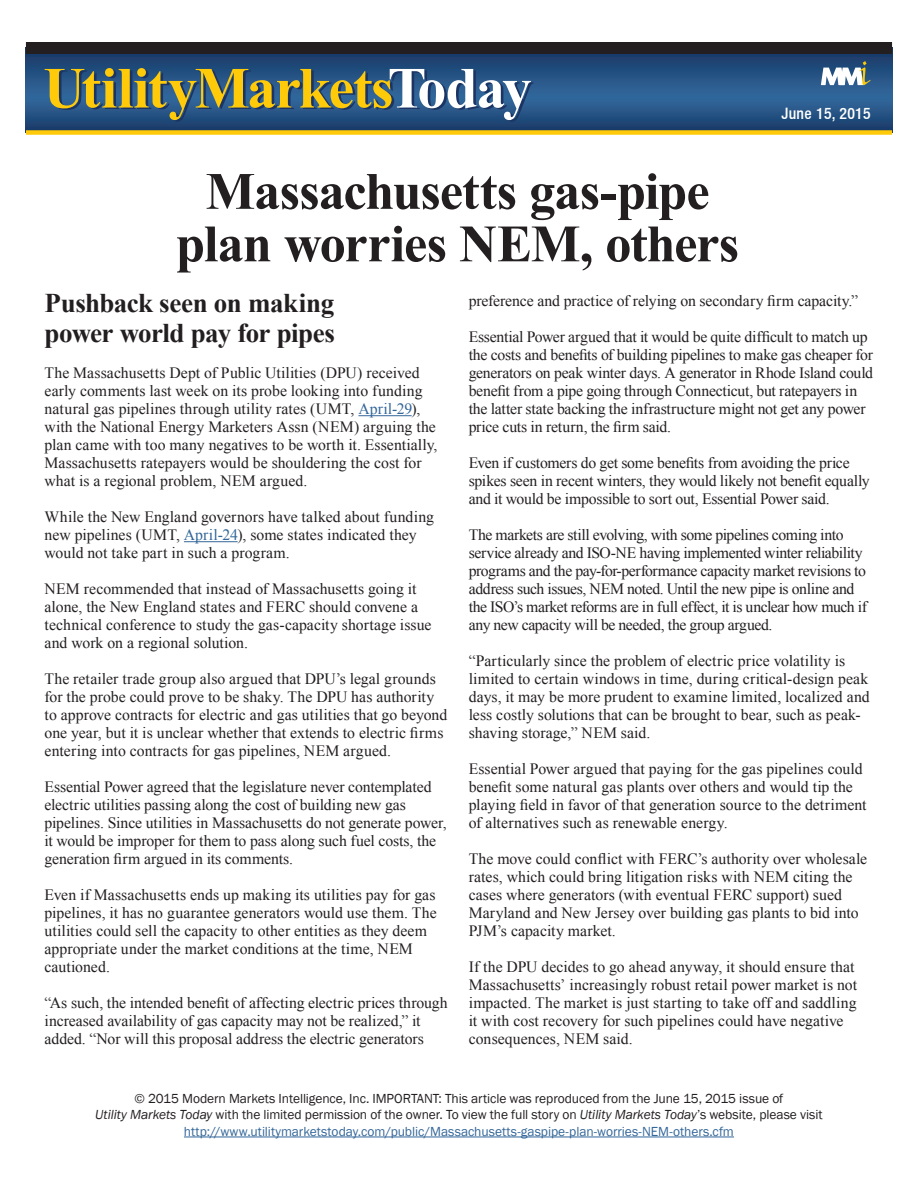
<style>
.page{position:relative;width:918px;height:1188px;background:#fff}
.page>*{position:absolute;margin:0;border:0;box-sizing:border-box;transform-origin:0 0}
.Lead_Head{font:700 52.5px/52.5px "Times New Roman";letter-spacing:-.02em;color:#231f20;text-align:center}
.Lead_subhead{font:700 27px/30px "Times New Roman";letter-spacing:-.02em;color:#231f20}
.Word_import{font:15.75px/18px "Times New Roman";color:#231f20}
.Word_import-2{font:15.75px/18px "Times New Roman";letter-spacing:-.025em;color:#231f20}
.Word_import-3{font:15.75px/18px "Times New Roman";letter-spacing:-.02em;color:#231f20}
.Today_s_Date{font:500 condensed 15.75px "Helvetica Neue LT";letter-spacing:.02em;color:#fff}
.t1{font:13.5px/16.5px "Franklin Gothic";letter-spacing:-.005em;color:#231f20;text-align:center}
.s1{color:#369}
.s2{font-style:italic}
</style>
<div class="page">
<hr style="left:184px;top:1137px;width:550px;height:1px;background:#369">
<hr style="left:358px;top:415px;width:54px;height:1px;background:#369">
<hr style="left:184px;top:541px;width:54px;height:1px;background:#369">
<svg style="left:26px;top:54px;width:866px;height:76px"></svg>
<svg style="left:821px;top:61px;width:49px;height:24px"></svg>
<div style="left:26px;top:130px;width:866px;height:5px;background:#feca0a"></div>
<div style="left:26px;top:42px;width:866px;height:12px;background:#231f20"></div>
<svg style="left:45px;top:68px;width:489px;height:54px"></svg>
<p class="Today_s_Date" style="left:781px;top:104px;width:91px">June 15, 2015</p>
<p class="Lead_Head" style="left:176px;top:164px;width:565px">Massachusetts gas-pipe plan worries NEM, others</p>
<p class="Lead_subhead" style="left:45px;top:287px;width:292px">Pushback seen on making power world pay for pipes</p>
<p class="Word_import" style="left:45px;top:363px;width:395px">The Massachusetts Dept of Public Utilities (DPU) received early comments last week on its probe looking into funding natural gas pipelines through utility rates (UMT, <span class="s1">April-29</span>), with the National Energy Marketers Assn (NEM) arguing the plan came with too many negatives to be worth it. Essentially, Massachusetts ratepayers would be shouldering the cost for what is a regional problem, NEM argued.</p>
<p class="Word_import" style="left:45px;top:507px;width:391px">While the New England governors have talked about funding new pipelines (UMT, <span class="s1">April-24</span>), some states indicated they would not take part in such a program.</p>
<p class="Word_import" style="left:45px;top:579px;width:389px">NEM recommended that instead of Massachusetts going it alone, the New England states and FERC should convene a technical conference to study the gas-capacity shortage issue and work on a regional solution.</p>
<p class="Word_import" style="left:45px;top:669px;width:404px">The retailer trade group also argued that DPU’s legal grounds for the probe could prove to be shaky. The DPU has authority to approve contracts for electric and gas utilities that go beyond one year, but it is unclear whether that extends to electric firms entering into contracts for gas pipelines, NEM argued.</p>
<p class="Word_import" style="left:45px;top:777px;width:404px">Essential Power agreed that the legislature never contemplated electric utilities passing along the cost of building new gas pipelines. Since utilities in Massachusetts do not generate power, it would be improper for them to pass along such fuel costs, the generation firm argued in its comments.</p>
<p class="Word_import" style="left:45px;top:885px;width:394px">Even if Massachusetts ends up making its utilities pay for gas pipelines, it has no guarantee generators would use them. The utilities could sell the capacity to other entities as they deem appropriate under the market conditions at the time, NEM cautioned.</p>
<p class="Word_import" style="left:45px;top:993px;width:405px">“As such, the intended benefit of affecting electric prices through increased availability of gas capacity may not be realized,” it added. “Nor will this proposal address the electric generators</p>
<p class="Word_import" style="left:469px;top:291px;width:391px">preference and practice of relying on secondary firm capacity.”</p>
<p class="Word_import" style="left:469px;top:327px;width:406px">Essential Power argued that it would be quite difficult to match up the costs and benefits of building pipelines to make gas cheaper for generators on peak winter days. A generator in Rhode Island could benefit from a pipe going through Connecticut, but ratepayers in the latter state backing the infrastructure might not get any power price cuts in return, the firm said.</p>
<p class="Word_import-3" style="left:469px;top:453px;width:403px">Even if customers do get some benefits from avoiding the price spikes seen in recent winters, they would likely not benefit equally and it would be impossible to sort out, Essential Power said.</p>
<p class="Word_import-2" style="left:469px;top:525px;width:400px">The markets are still evolving, with some pipelines coming into service already and ISO-NE having implemented winter reliability programs and the pay-for-performance capacity market revisions to address such issues, NEM noted. Until the new pipe is online and the ISO’s market reforms are in full effect, it is unclear how much if any new capacity will be needed, the group argued.</p>
<p class="Word_import" style="left:469px;top:651px;width:403px">“Particularly since the problem of electric price volatility is limited to certain windows in time, during critical-design peak days, it may be more prudent to examine limited, localized and less costly solutions that can be brought to bear, such as peak&shy;shaving storage,” NEM said.</p>
<p class="Word_import" style="left:469px;top:759px;width:399px">Essential Power argued that paying for the gas pipelines could benefit some natural gas plants over others and would tip the playing field in favor of that generation source to the detriment of alternatives such as renewable energy.</p>
<p class="Word_import" style="left:469px;top:849px;width:400px">The move could conflict with FERC’s authority over wholesale rates, which could bring litigation risks with NEM citing the cases where generators (with eventual FERC support) sued Maryland and New Jersey over building gas plants to bid into PJM’s capacity market.</p>
<p class="Word_import" style="left:469px;top:957px;width:390px">If the DPU decides to go ahead anyway, it should ensure that Massachusetts’ increasingly robust retail power market is not impacted. The market is just starting to take off and saddling it with cost recovery for such pipelines could have negative consequences, NEM said.</p>
<p class="t1" style="left:95px;top:1090px;width:729px">© 2015 Modern Markets Intelligence, Inc. IMPORTANT: This article was reproduced from the June 15, 2015 issue of<br><span class="s2">Utility Markets Today</span> with the limited permission of the owner. To view the full story on <span class="s2">Utility Markets Today</span>’s website, please visit <span class="s1">http://www.utilitymarketstoday.com/public/Massachusetts-gaspipe-plan-worries-NEM-others.cfm</span></p>
</div>
